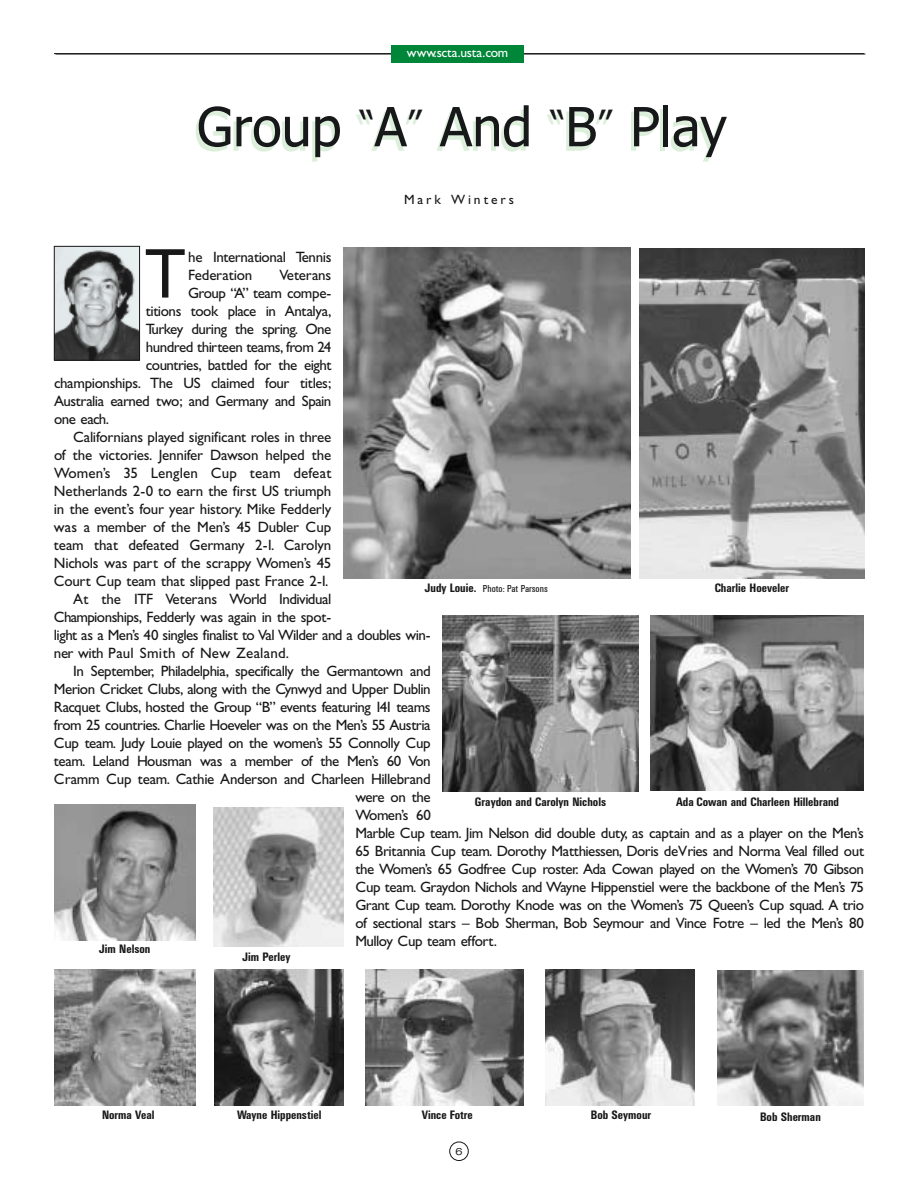
<style>
.page{position:relative;width:918px;height:1188px;background:#fff}
.page>*{position:absolute;margin:0;border:0;box-sizing:border-box;transform-origin:0 0}
.t1{font:66.45px "Tahoma";color:#181819}
.t2{font:54px "Tahoma";color:#171819}
.t3{font:36px "Tahoma";color:#dcefda}
.t4{font:15px/18px "Gill Sans";letter-spacing:-.03em;color:#181819}
.t5{font:15px "Gill Sans";letter-spacing:-.01em;color:#181819}
.t6{font:15px "Gill Sans";letter-spacing:.01em;color:#181819}
.t7{font:15px "Gill Sans";letter-spacing:.015em;color:#181819}
.t8{font:13.5px "Gill Sans";letter-spacing:-.015em;color:#fff}
.t9{font:13.5px "Gill Sans";letter-spacing:.215em;color:#181819}
.t10{font:12.75px "U67";color:#181819}
.t11{font:10.5px "U57";color:#181819}
.t12{font:10.5px "U53";color:#181819}
.s1{font-family:"U67";font-size:12.75px}
</style>
<div class="page">
<hr style="left:56px;top:54px;width:810px;height:1px;background:#181819">
<div style="left:449px;top:1142px;width:20px;height:19px;border:1px solid #181819;border-radius:50%"></div>
<hr style="left:54px;top:53px;width:810px;height:1px;background:#181819">
<div style="left:391px;top:46px;width:133px;height:17px;background:#008639"></div>
<img style="left:54px;top:805px;width:142px;height:136px">
<img style="left:717px;top:970px;width:147px;height:135px">
<img style="left:344px;top:247px;width:286px;height:331px">
<img style="left:443px;top:616px;width:195px;height:176px">
<img style="left:214px;top:970px;width:130px;height:135px">
<img style="left:640px;top:248px;width:225px;height:330px">
<img style="left:54px;top:970px;width:142px;height:135px">
<img style="left:650px;top:616px;width:214px;height:175px">
<img style="left:214px;top:807px;width:129px;height:140px">
<img style="left:545px;top:970px;width:150px;height:135px">
<img style="left:56px;top:248px;width:82px;height:110px">
<div style="left:54px;top:246px;width:86px;height:114px;border:1px solid #181819"></div>
<img style="left:366px;top:970px;width:158px;height:135px">
<p class="t8" style="left:407px;top:48px;width:103px">www.scta.usta.com</p>
<h2 class="t2" style="left:197px;top:105px;width:532px">Group <sup>“</sup>A<sup>”</sup> And <sup>“</sup>B<sup>”</sup> Play</h2>
<h3 class="t3" style="left:357px;top:114px;width:63px">“ ”</h3>
<h3 class="t3" style="left:548px;top:114px;width:62px">“ ”</h3>
<p class="t9" style="left:404px;top:194px;width:112px">Mark Winters</p>
<h1 class="t1" style="left:146px;top:247px;width:40px">T</h1>
<p class="t4" style="left:188px;top:249px;width:145px">he International Tennis<br>Federation</p>
<p class="t5" style="left:280px;top:269px;width:53px">Veterans</p>
<p class="t4" style="left:188px;top:285px;width:145px">Group “A” team compe-</p>
<p class="t4" style="left:146px;top:303px;width:187px">titions took place in Antalya,</p>
<p class="t4" style="left:146px;top:321px;width:187px">Turkey during the spring. One</p>
<p class="t4" style="left:146px;top:339px;width:187px">hundred thirteen teams, from 24</p>
<p class="t4" style="left:146px;top:357px;width:187px">countries, battled for the eight</p>
<p class="t4" style="left:54px;top:375px;width:279px">championships. The US claimed four titles;</p>
<p class="t4" style="left:54px;top:393px;width:279px">Australia earned two; and Germany and Spain</p>
<p class="t4" style="left:54px;top:411px;width:56px">one each.</p>
<p class="t4" style="left:73px;top:429px;width:260px">Californians played significant roles in three</p>
<p class="t4" style="left:54px;top:447px;width:279px">of the victories. Jennifer Dawson helped the</p>
<p class="t6" style="left:54px;top:467px;width:279px">Women’s 35 Lenglen Cup team defeat</p>
<p class="t5" style="left:54px;top:485px;width:279px">Netherlands 2-0 to earn the first US triumph</p>
<p class="t4" style="left:54px;top:501px;width:279px">in the event’s four year history. Mike Fedderly</p>
<p class="t4" style="left:54px;top:519px;width:279px">was a member of the Men’s 45 Dubler Cup</p>
<p class="t5" style="left:54px;top:539px;width:279px">team that defeated Germany 2-1. Carolyn</p>
<p class="t4" style="left:54px;top:555px;width:279px">Nichols was part of the scrappy Women’s 45</p>
<p class="t4" style="left:54px;top:573px;width:276px">Court Cup team that slipped past France 2-1.</p>
<p class="t4" style="left:73px;top:591px;width:260px">At the ITF Veterans World Individual</p>
<p class="t4" style="left:54px;top:609px;width:279px">Championships, Fedderly was again in the spot-</p>
<p class="t4" style="left:54px;top:627px;width:378px">light as a Men’s 40 singles finalist to Val Wilder and a doubles win-</p>
<p class="t7" style="left:54px;top:647px;width:237px">ner with Paul Smith of New Zealand.</p>
<p class="t4" style="left:73px;top:663px;width:359px">In September, Philadelphia, specifically the Germantown and</p>
<p class="t4" style="left:54px;top:681px;width:378px">Merion Cricket Clubs, along with the Cynwyd and Upper Dublin</p>
<p class="t4" style="left:54px;top:699px;width:378px">Racquet Clubs, hosted the Group “B” events featuring 141 teams</p>
<p class="t4" style="left:54px;top:717px;width:378px">from 25 countries. Charlie Hoeveler was on the Men’s 55 Austria</p>
<p class="t4" style="left:54px;top:735px;width:378px">Cup team. Judy Louie played on the women’s 55 Connolly Cup</p>
<p class="t4" style="left:54px;top:753px;width:378px">team. Leland Housman was a member of the Men’s 60 Von</p>
<p class="t4" style="left:54px;top:771px;width:378px">Cramm Cup team. Cathie Anderson and Charleen Hillebrand</p>
<p class="t4" style="left:355px;top:789px;width:77px">were on the</p>
<p class="t4" style="left:355px;top:807px;width:77px">Women’s 60</p>
<p class="t4" style="left:355px;top:825px;width:510px">Marble Cup team. Jim Nelson did double duty, as captain and as a player on the Men’s</p>
<p class="t4" style="left:355px;top:843px;width:510px">65 Britannia Cup team. Dorothy Matthiessen, Doris deVries and Norma Veal filled out</p>
<p class="t4" style="left:355px;top:861px;width:510px">the Women’s 65 Godfree Cup roster. Ada Cowan played on the Women’s 70 Gibson</p>
<p class="t4" style="left:355px;top:879px;width:510px">Cup team. Graydon Nichols and Wayne Hippenstiel were the backbone of the Men’s 75</p>
<p class="t4" style="left:355px;top:897px;width:510px">Grant Cup team. Dorothy Knode was on the Women’s 75 Queen’s Cup squad. A trio</p>
<p class="t4" style="left:355px;top:915px;width:510px">of sectional stars – Bob Sherman, Bob Seymour and Vince Fotre – led the Men’s 80</p>
<p class="t4" style="left:355px;top:933px;width:143px">Mulloy Cup team effort.</p>
<p class="t10" style="left:715px;top:584px;width:76px">Charlie Hoeveler</p>
<p class="t11" style="left:425px;top:585px;width:124px"><span class="s1">Judy Louie.</span> Photo: Pat Parsons</p>
<p class="t10" style="left:475px;top:797px;width:133px">Graydon and Carolyn Nichols</p>
<p class="t10" style="left:676px;top:797px;width:164px">Ada Cowan and Charleen Hillebrand</p>
<p class="t10" style="left:99px;top:944px;width:53px">Jim Nelson</p>
<p class="t10" style="left:243px;top:953px;width:49px">Jim Perley</p>
<p class="t10" style="left:102px;top:1111px;width:54px">Norma Veal</p>
<p class="t10" style="left:237px;top:1111px;width:86px">Wayne Hippenstiel</p>
<p class="t10" style="left:591px;top:1111px;width:62px">Bob Seymour</p>
<p class="t10" style="left:422px;top:1111px;width:53px">Vince Fotre</p>
<p class="t12" style="left:455px;top:1148px;width:9px">6</p>
<p class="t10" style="left:760px;top:1113px;width:62px">Bob Sherman</p>
</div>
